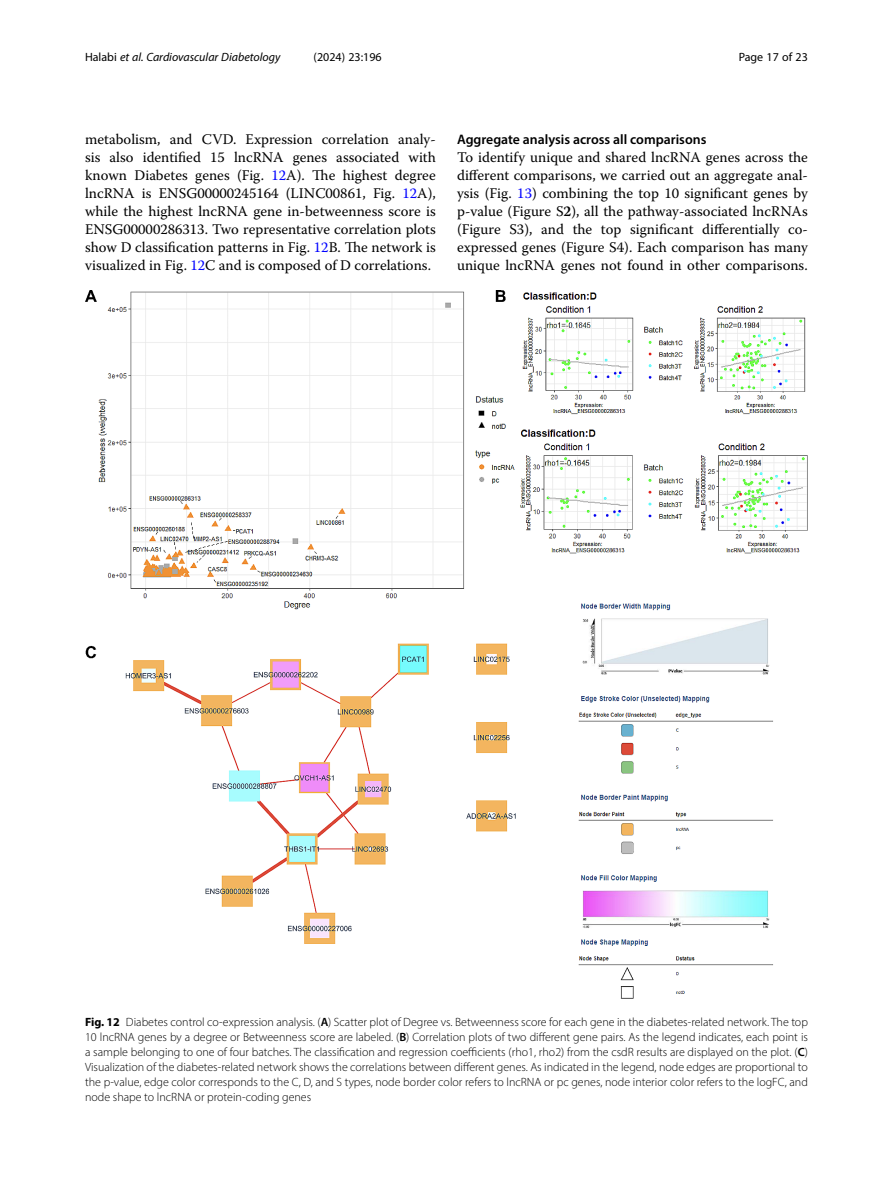
<style>
.page{position:relative;width:893px;height:1191px;background:#fff}
.page>*{position:absolute;margin:0;border:0;box-sizing:border-box;transform-origin:0 0}
.Body_Text{font:14.7px/18px "Warnock Pro";color:#000;text-align:justify}
.Head_2{font:600 13.8px "Myriad Pro";color:#000}
.Figure_Caption{font:300 12px/15px "Myriad Pro";color:#000;text-align:justify}
.t1{font:italic 12px "Myriad Pro";color:#000}
.t2{font:12px "Myriad Pro";color:#000}
.s1{font-style:normal}
.s2{color:#00f}
.s3{font-weight:600}
.s4{font-weight:700}
</style>
<div class="page">
<img style="left:85px;top:291px;width:723px;height:708px">
<p class="t1" style="left:85px;top:50px;width:197px"><span class="s1">Halabi</span> et al. Cardiovascular Diabetology</p>
<p class="t2" style="left:314px;top:50px;width:70px">(2024) 23:196</p>
<p class="t2" style="left:739px;top:50px;width:71px">Page 17 of 23</p>
<p class="Body_Text" style="left:85px;top:130px;width:352px">metabolism, and CVD. Expression correlation analy&shy;sis also identified 15 lncRNA genes associated with known Diabetes genes (Fig. <span class="s2">12</span>A). The highest degree lncRNA is ENSG00000245164 (LINC00861, Fig. <span class="s2">12</span>A), while the highest lncRNA gene in-betweenness score is ENSG00000286313. Two representative correlation plots show D classification patterns in Fig. <span class="s2">12</span>B. The network is visualized in Fig. <span class="s2">12</span>C and is composed of D correlations.</p>
<p class="Head_2" style="left:457px;top:131px;width:251px">Aggregate analysis across all comparisons</p>
<p class="Body_Text" style="left:457px;top:148px;width:352px">To identify unique and shared lncRNA genes across the different comparisons, we carried out an aggregate anal&shy;ysis (Fig. <span class="s2">13</span>) combining the top 10 significant genes by p-value (Figure S<span class="s3">2</span>), all the pathway-associated lncRNAs (Figure S3), and the top significant differentially co&shy;expressed genes (Figure S4). Each comparison has many unique lncRNA genes not found in other comparisons.</p>
<p class="Figure_Caption" style="left:85px;top:1014px;width:724px"><span class="s4">Fig. 12</span> Diabetes control co-expression analysis. (<span class="s3">A</span>) Scatter plot of Degree vs. Betweenness score for each gene in the diabetes-related network. The top 10 lncRNA genes by a degree or Betweenness score are labeled. (<span class="s3">B</span>) Correlation plots of two different gene pairs. As the legend indicates, each point is a sample belonging to one of four batches. The classification and regression coefficients (rho1, rho2) from the csdR results are displayed on the plot. (<span class="s3">C</span>)<br>Visualization of the diabetes-related network shows the correlations between different genes. As indicated in the legend, node edges are proportional to the p-value, edge color corresponds to the C, D, and S types, node border color refers to lncRNA or pc genes, node interior color refers to the logFC, and node shape to lncRNA or protein-coding genes</p>
</div>
